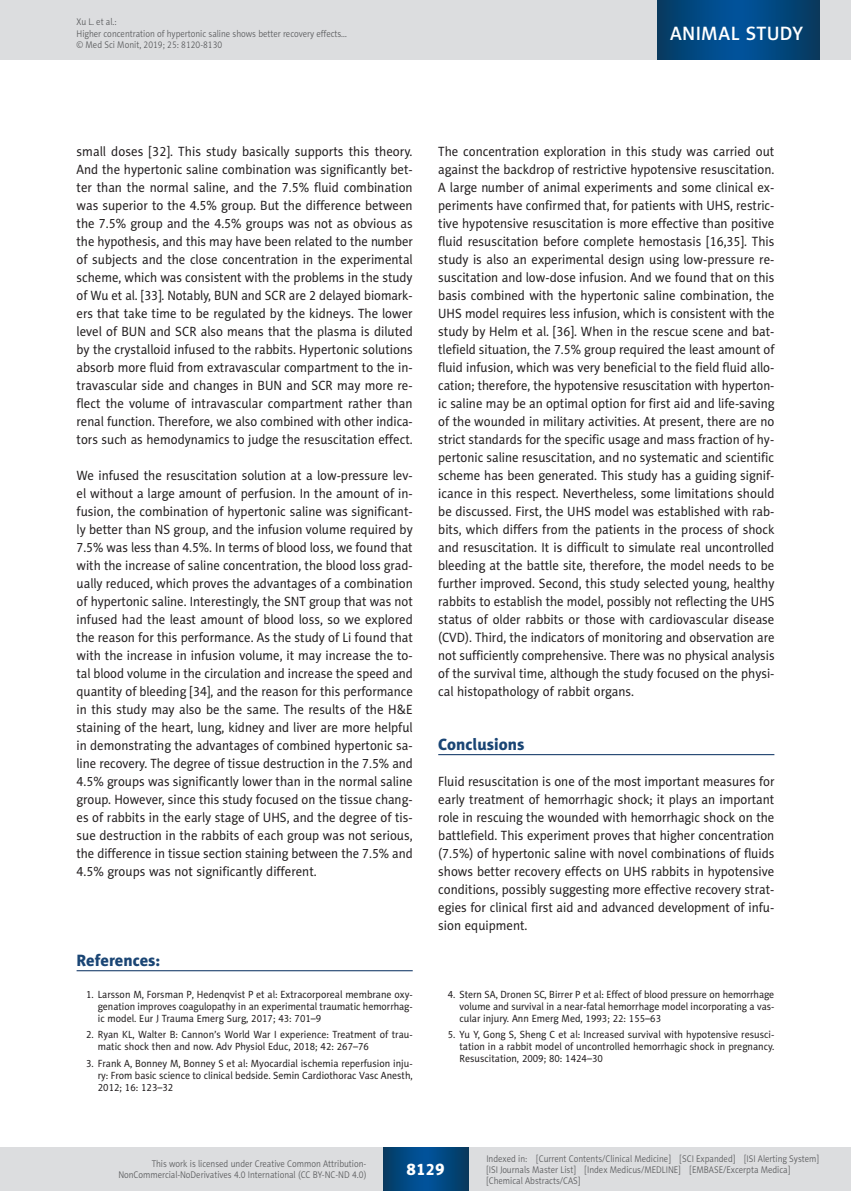
<style>
.page{position:relative;width:851px;height:1191px;background:#fff}
.page>*{position:absolute;margin:0;border:0;box-sizing:border-box;transform-origin:0 0}
.t1{font:19.5px "Naomi Sans EFN Medium";letter-spacing:.015em;color:#fff}
.MSM_Headline_1{font:16.5px "Naomi Sans EFN Heavy";color:#1a4574}
.MSM_Referencje_Tytul{font:16.5px "Naomi Sans EFN Heavy";color:#1a4574}
.t2{font:16.5px "Naomi Sans EFN Heavy";color:#fff}
.MSM_Body{font:13.5px/18px "Naomi Sans EFN";color:#231f20;text-align:justify;scale:.95 1}
.MSM_Body-2{font:13.5px/18px "Naomi Sans EFN";color:#231f20;text-align:justify;scale:.96 1}
.MSM_Referencje_punkt{font:10.5px/12px "Naomi Sans EFN";color:#231f20;text-align:justify;scale:.95 1}
.t3{font:9.75px/11.2px "Naomi Sans EFN Light";color:#57585a;scale:.9 1}
</style>
<div class="page">
<hr style="left:438px;top:754px;width:336px;height:1px;background:#00295c">
<hr style="left:77px;top:970px;width:335px;height:1px;background:#00295c">
<div style="left:0;top:1148px;width:850px;height:43px;background:#dcdddf"></div>
<svg style="left:383px;top:1147px;width:85px;height:43px;background:#02477e"></svg>
<div style="left:0;top:0;width:850px;height:60px;background:#dcdddf"></div>
<svg style="left:657px;top:0;width:162px;height:60px;background:#02477e"></svg>
<p class="t3" style="left:77px;top:16px;width:302px">Xu L. et al.:<br>Higher concentration of hypertonic saline shows better recovery effects… © Med Sci Monit, 2019; 25: 8120-8130</p>
<h1 class="t1" style="left:670px;top:22px;width:134px">ANIMAL STUDY</h1>
<p class="MSM_Body-2" style="left:77px;top:142px;width:352px">small doses [32]. This study basically supports this theory.<br>And the hypertonic saline combination was significantly bet&shy;ter than the normal saline, and the 7.5% fluid combination was superior to the 4.5% group. But the difference between the 7.5% group and the 4.5% groups was not as obvious as the hypothesis, and this may have been related to the number of subjects and the close concentration in the experimental scheme, which was consistent with the problems in the study of Wu et al. [33]. Notably, BUN and SCR are 2 delayed biomark&shy;ers that take time to be regulated by the kidneys. The lower level of BUN and SCR also means that the plasma is diluted by the crystalloid infused to the rabbits. Hypertonic solutions absorb more fluid from extravascular compartment to the in&shy;travascular side and changes in BUN and SCR may more re&shy;flect the volume of intravascular compartment rather than renal function. Therefore, we also combined with other indica&shy;tors such as hemodynamics to judge the resuscitation effect.</p>
<p class="MSM_Body" style="left:77px;top:466px;width:355px">We infused the resuscitation solution at a low-pressure lev&shy;el without a large amount of perfusion. In the amount of in&shy;fusion, the combination of hypertonic saline was significant&shy;ly better than NS group, and the infusion volume required by 7.5% was less than 4.5%. In terms of blood loss, we found that with the increase of saline concentration, the blood loss grad&shy;ually reduced, which proves the advantages of a combination of hypertonic saline. Interestingly, the SNT group that was not infused had the least amount of blood loss, so we explored the reason for this performance. As the study of Li found that with the increase in infusion volume, it may increase the to&shy;tal blood volume in the circulation and increase the speed and quantity of bleeding [34], and the reason for this performance in this study may also be the same. The results of the H&amp;E staining of the heart, lung, kidney and liver are more helpful in demonstrating the advantages of combined hypertonic sa&shy;line recovery. The degree of tissue destruction in the 7.5% and 4.5% groups was significantly lower than in the normal saline group. However, since this study focused on the tissue chang&shy;es of rabbits in the early stage of UHS, and the degree of tis&shy;sue destruction in the rabbits of each group was not serious, the difference in tissue section staining between the 7.5% and 4.5% groups was not significantly different.</p>
<p class="MSM_Referencje_Tytul" style="left:77px;top:950px;width:85px">References:</p>
<p class="MSM_Referencje_punkt" style="left:98px;top:988px;width:333px;text-indent:-12px">1. Larsson M, Forsman P, Hedenqvist P et al: Extracorporeal membrane oxy&shy;genation improves coagulopathy in an experimental traumatic hemorrhag&shy;ic model. Eur J Trauma Emerg Surg, 2017; 43: 701–9</p>
<p class="MSM_Referencje_punkt" style="left:98px;top:1029px;width:333px;text-indent:-12px">2. Ryan KL, Walter B: Cannon’s World War I experience: Treatment of trau&shy;matic shock then and now. Adv Physiol Educ, 2018; 42: 267–76</p>
<p class="MSM_Referencje_punkt" style="left:98px;top:1057px;width:333px;text-indent:-12px">3. Frank A, Bonney M, Bonney S et al: Myocardial ischemia reperfusion inju&shy;ry: From basic science to clinical bedside. Semin Cardiothorac Vasc Anesth, 2012; 16: 123–32</p>
<p class="MSM_Body" style="left:438px;top:142px;width:355px">The concentration exploration in this study was carried out against the backdrop of restrictive hypotensive resuscitation.<br>A large number of animal experiments and some clinical ex&shy;periments have confirmed that, for patients with UHS, restric&shy;tive hypotensive resuscitation is more effective than positive fluid resuscitation before complete hemostasis [16,35]. This study is also an experimental design using low-pressure re&shy;suscitation and low-dose infusion. And we found that on this basis combined with the hypertonic saline combination, the UHS model requires less infusion, which is consistent with the study by Helm et al. [36]. When in the rescue scene and bat&shy;tlefield situation, the 7.5% group required the least amount of fluid infusion, which was very beneficial to the field fluid allo&shy;cation; therefore, the hypotensive resuscitation with hyperton&shy;ic saline may be an optimal option for first aid and life-saving of the wounded in military activities. At present, there are no strict standards for the specific usage and mass fraction of hy&shy;pertonic saline resuscitation, and no systematic and scientific scheme has been generated. This study has a guiding signif&shy;icance in this respect. Nevertheless, some limitations should be discussed. First, the UHS model was established with rab&shy;bits, which differs from the patients in the process of shock and resuscitation. It is difficult to simulate real uncontrolled bleeding at the battle site, therefore, the model needs to be further improved. Second, this study selected young, healthy rabbits to establish the model, possibly not reflecting the UHS status of older rabbits or those with cardiovascular disease (CVD). Third, the indicators of monitoring and observation are not sufficiently comprehensive. There was no physical analysis of the survival time, although the study focused on the physi&shy;cal histopathology of rabbit organs.</p>
<p class="MSM_Headline_1" style="left:438px;top:734px;width:88px">Conclusions</p>
<p class="MSM_Body" style="left:438px;top:772px;width:355px">Fluid resuscitation is one of the most important measures for early treatment of hemorrhagic shock; it plays an important role in rescuing the wounded with hemorrhagic shock on the battlefield. This experiment proves that higher concentration (7.5%) of hypertonic saline with novel combinations of fluids shows better recovery effects on UHS rabbits in hypotensive conditions, possibly suggesting more effective recovery strat&shy;egies for clinical first aid and advanced development of infu&shy;sion equipment.</p>
<p class="MSM_Referencje_punkt" style="left:459px;top:988px;width:333px;text-indent:-12px">4. Stern SA, Dronen SC, Birrer P et al: Effect of blood pressure on hemorrhage volume and survival in a near-fatal hemorrhage model incorporating a vas&shy;cular injury. Ann Emerg Med, 1993; 22: 155–63</p>
<p class="MSM_Referencje_punkt" style="left:459px;top:1029px;width:333px;text-indent:-12px">5. Yu Y, Gong S, Sheng C et al: Increased survival with hypotensive resusci&shy;tation in a rabbit model of uncontrolled hemorrhagic shock in pregnancy.<br>Resuscitation, 2009; 80: 1424–30</p>
<p class="t3" style="left:118px;top:1158px;width:277px;text-align:right">This work is licensed under Creative Common Attribution-<br>NonCommercial-NoDerivatives 4.0 International (CC BY-NC-ND 4.0)</p>
<p class="t2" style="left:406px;top:1159px;width:40px">8129</p>
<p class="t3" style="left:486px;top:1152px;width:371px">Indexed in: [Current Contents/Clinical Medicine] [SCI Expanded] [ISI Alerting System] [ISI Journals Master List] [Index Medicus/MEDLINE] [EMBASE/Excerpta Medica] [Chemical Abstracts/CAS]</p>
</div>
